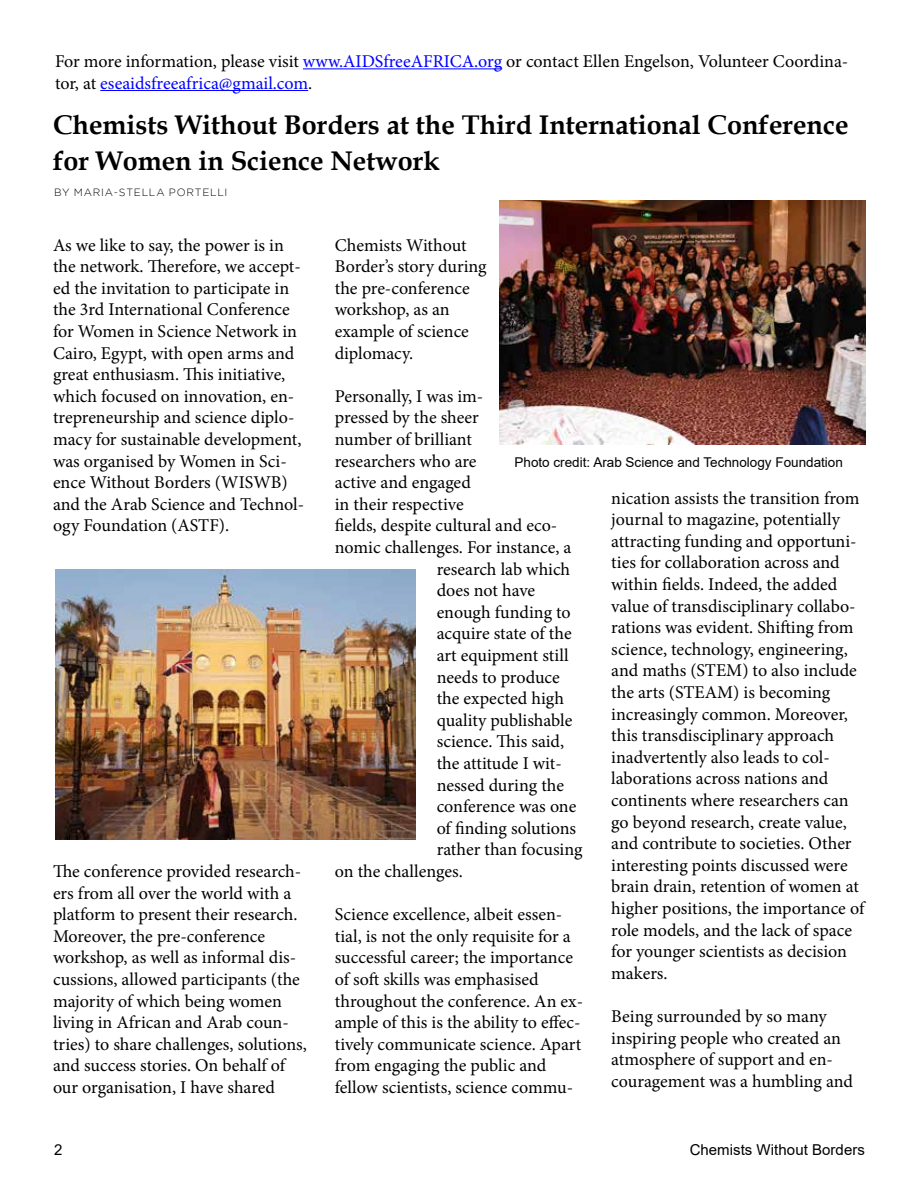
<style>
.page{position:relative;width:918px;height:1188px;background:#fff}
.page>*{position:absolute;margin:0;border:0;box-sizing:border-box;transform-origin:0 0}
.t1{font:700 27px/36px "Book Antiqua";color:#000}
.t2{font:18px/21.6px "Minion Pro";color:#000}
.t3{font:15px "Arial";letter-spacing:.005em;color:#000}
.t4{font:13.5px "Arial";color:#000}
.t5{font:300 10.5px "Gotham";letter-spacing:.07em;color:#000}
.s1{color:#00f}
</style>
<div class="page">
<hr style="left:303px;top:68px;width:199px;height:1px;background:#00f">
<hr style="left:100px;top:90px;width:208px;height:1px;background:#00f">
<img style="left:55px;top:569px;width:360px;height:270px">
<img style="left:500px;top:201px;width:365px;height:244px">
<p class="t2" style="left:55px;top:51px;width:795px">For more information, please visit <span class="s1">www.AIDSfreeAFRICA.org</span> or contact Ellen Engelson, Volunteer Coordina&shy;tor, at <span class="s1">eseaidsfreeafrica@gmail.com</span>.</p>
<h1 class="t1" style="left:53px;top:107px;width:797px">Chemists Without Borders at the Third International Conference for Women in Science Network</h1>
<p class="t5" style="left:54px;top:187px;width:175px">BY MARIA-STELLA PORTELLI</p>
<p class="t2" style="left:53px;top:234px;width:253px">As we like to say, the power is in the network. Therefore, we accept&shy;ed the invitation to participate in the 3rd International Conference for Women in Science Network in<br>Cairo, Egypt, with open arms and great enthusiasm. This initiative, which focused on innovation, en&shy;trepreneurship and science diplo&shy;macy for sustainable development, was organised by Women in Sci&shy;ence Without Borders (WISWB) and the Arab Science and Technol&shy;ogy Foundation (ASTF).</p>
<p class="t2" style="left:53px;top:861px;width:256px">The conference provided research&shy;ers from all over the world with a platform to present their research.<br>Moreover, the pre-conference workshop, as well as informal dis&shy;cussions, allowed participants (the majority of which being women living in African and Arab coun&shy;tries) to share challenges, solutions, and success stories. On behalf of our organisation, I have shared</p>
<p class="t2" style="left:335px;top:234px;width:153px">Chemists Without<br>Border’s story during the pre-conference workshop, as an example of science diplomacy.</p>
<p class="t2" style="left:335px;top:385px;width:150px">Personally, I was im-</p>
<p class="t2" style="left:335px;top:407px;width:146px">pressed by the sheer</p>
<p class="t2" style="left:335px;top:429px;width:139px">number of brilliant</p>
<p class="t2" style="left:335px;top:450px;width:143px">researchers who are</p>
<p class="t2" style="left:335px;top:472px;width:138px">active and engaged</p>
<p class="t2" style="left:335px;top:493px;width:130px">in their respective</p>
<p class="t2" style="left:335px;top:515px;width:224px">fields, despite cultural and eco-</p>
<p class="t2" style="left:335px;top:537px;width:238px">nomic challenges. For instance, a</p>
<p class="t2" style="left:437px;top:558px;width:135px">research lab which</p>
<p class="t2" style="left:437px;top:580px;width:100px">does not have</p>
<p class="t2" style="left:437px;top:601px;width:136px">enough funding to</p>
<p class="t2" style="left:437px;top:623px;width:137px">acquire state of the</p>
<p class="t2" style="left:437px;top:645px;width:133px">art equipment still</p>
<p class="t2" style="left:437px;top:666px;width:125px">needs to produce</p>
<p class="t2" style="left:437px;top:688px;width:129px">the expected high</p>
<p class="t2" style="left:437px;top:709px;width:137px">quality publishable</p>
<p class="t2" style="left:437px;top:731px;width:129px">science. This said,</p>
<p class="t2" style="left:437px;top:753px;width:127px">the attitude I wit-</p>
<p class="t2" style="left:437px;top:774px;width:129px">nessed during the</p>
<p class="t2" style="left:437px;top:796px;width:141px">conference was one</p>
<p class="t2" style="left:437px;top:817px;width:141px">of finding solutions</p>
<p class="t2" style="left:437px;top:839px;width:147px">rather than focusing</p>
<p class="t2" style="left:335px;top:861px;width:130px">on the challenges.</p>
<p class="t2" style="left:335px;top:904px;width:250px">Science excellence, albeit essen&shy;tial, is not the only requisite for a successful career; the importance of soft skills was emphasised throughout the conference. An ex&shy;ample of this is the ability to effec&shy;tively communicate science. Apart from engaging the public and fellow scientists, science commu-</p>
<p class="t4" style="left:515px;top:452px;width:330px">Photo credit: Arab Science and Technology Foundation</p>
<p class="t2" style="left:611px;top:487px;width:255px">nication assists the transition from journal to magazine, potentially attracting funding and opportuni&shy;ties for collaboration across and within fields. Indeed, the added value of transdisciplinary collabo&shy;rations was evident. Shifting from science, technology, engineering, and maths (STEM) to also include the arts (STEAM) is becoming increasingly common. Moreover, this transdisciplinary approach inadvertently also leads to col&shy;laborations across nations and continents where researchers can go beyond research, create value, and contribute to societies. Other interesting points discussed were brain drain, retention of women at higher positions, the importance of role models, and the lack of space for younger scientists as decision makers.</p>
<p class="t2" style="left:611px;top:1005px;width:243px">Being surrounded by so many inspiring people who created an atmosphere of support and en&shy;couragement was a humbling and</p>
<p class="t3" style="left:54px;top:1139px;width:10px">2</p>
<p class="t3" style="left:690px;top:1139px;width:177px">Chemists Without Borders</p>
</div>
